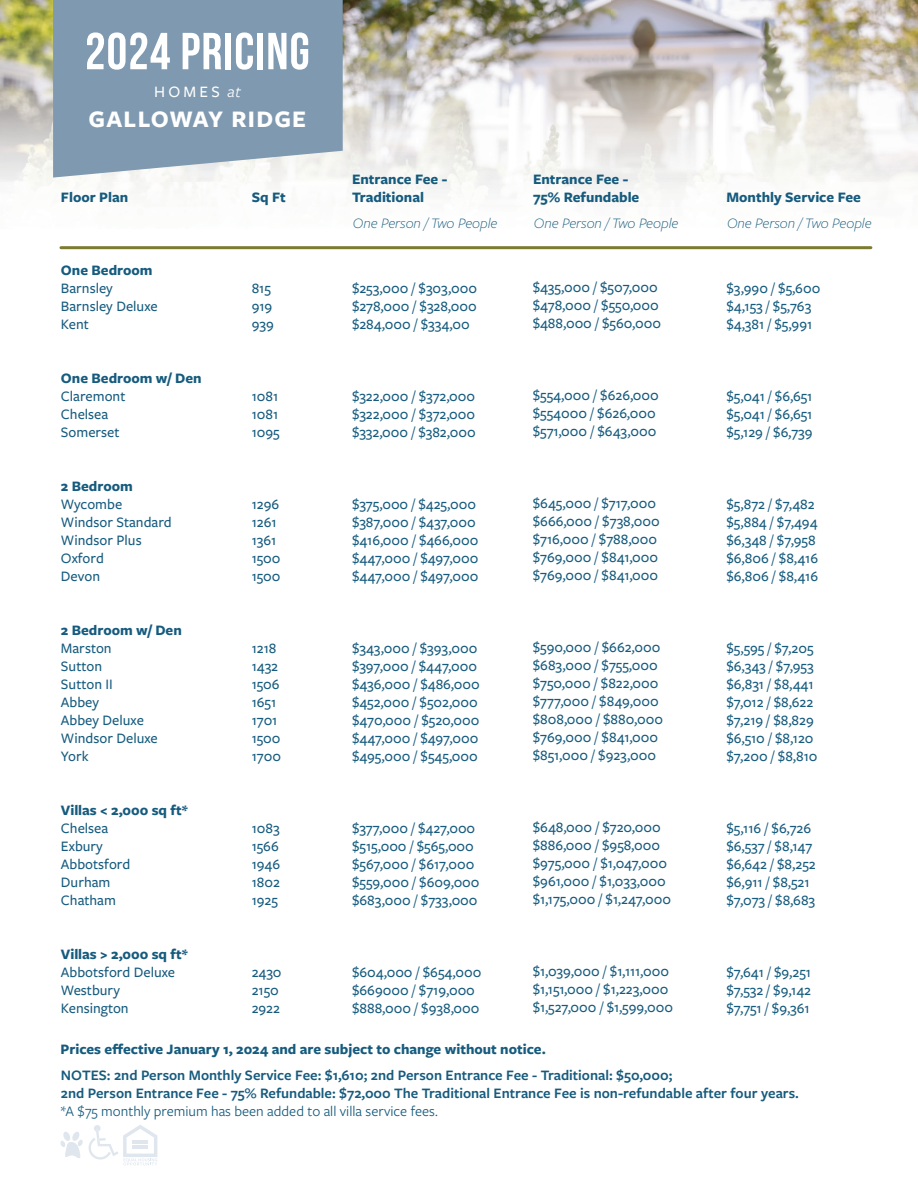
<style>
.page{position:relative;width:918px;height:1188px;background:#fff}
.page>*{position:absolute;margin:0;border:0;box-sizing:border-box;transform-origin:0 0}
.t1{font:700 52.05px "Bebas Neue";letter-spacing:.02em;color:#fff}
.t2{font:700 24.6px "Freight Sans Pro";letter-spacing:.05em;color:#fff}
.t3{font:500 16.5px "Freight Sans Pro";letter-spacing:.2em;color:#fff}
.t4{font:500 15px/18px "Freight Sans Pro";color:#165b7e}
.t5{font:700 15px/18px "Freight Sans Pro";color:#165b7e}
.t6{font:600 15px/18px "Freight Sans Pro";color:#165b7e}
.t7{font:italic 300 15px "Freight Sans Pro";color:#165b7e}
.t8{font:15px "Freight Sans Pro";color:#165b7e}
.s1{font-weight:400;font-style:italic}
</style>
<div class="page">
<img style="left:0;top:0;width:918px;height:193px">
<hr style="left:61px;top:246px;width:810px;height:3px;background:#7c7b31">
<svg style="left:89px;top:1125px;width:68px;height:40px"></svg>
<svg style="left:60px;top:1132px;width:23px;height:26px"></svg>
<svg style="left:53px;top:0;width:290px;height:178px;background:#88a0b5"></svg>
<h1 class="t1" style="left:85px;top:23px;width:226px">2024 PRICING</h1>
<p class="t3" style="left:154px;top:80px;width:88px">HOMES <span class="s1">at</span></p>
<h2 class="t2" style="left:88px;top:102px;width:219px">GALLOWAY RIDGE</h2>
<p class="t5" style="left:61px;top:188px;width:69px">Floor Plan</p>
<p class="t5" style="left:61px;top:260px;width:93px">One Bedroom</p>
<p class="t4" style="left:61px;top:278px;width:98px">Barnsley<br>Barnsley Deluxe<br>Kent</p>
<p class="t5" style="left:61px;top:368px;width:142px">One Bedroom w/ Den</p>
<p class="t4" style="left:61px;top:386px;width:66px">Claremont<br>Chelsea<br>Somerset</p>
<p class="t5" style="left:61px;top:476px;width:73px">2 Bedroom</p>
<p class="t4" style="left:61px;top:494px;width:112px">Wycombe<br>Windsor Standard<br>Windsor Plus<br>Oxford<br>Devon</p>
<p class="t5" style="left:61px;top:620px;width:122px">2 Bedroom w/ Den</p>
<p class="t4" style="left:61px;top:638px;width:98px">Marston<br>Sutton<br>Sutton II<br>Abbey<br>Abbey Deluxe<br>Windsor Deluxe<br>York</p>
<p class="t5" style="left:61px;top:800px;width:128px">Villas &lt; 2,000 sq ft*</p>
<p class="t4" style="left:61px;top:818px;width:71px">Chelsea<br>Exbury<br>Abbotsford<br>Durham<br>Chatham</p>
<p class="t5" style="left:61px;top:944px;width:128px">Villas &gt; 2,000 sq ft*</p>
<p class="t4" style="left:61px;top:962px;width:116px">Abbotsford Deluxe<br>Westbury<br>Kensington</p>
<p class="t5" style="left:252px;top:188px;width:36px">Sq Ft</p>
<p class="t4" style="left:252px;top:278px;width:24px">815<br>919<br>939</p>
<p class="t4" style="left:252px;top:386px;width:29px;text-align:justify">1081<br>1081<br>1095</p>
<p class="t4" style="left:252px;top:494px;width:30px">1296<br>1261<br>1361<br>1500<br>1500</p>
<p class="t4" style="left:252px;top:638px;width:31px">1218<br>1432<br>1506<br>1651<br>1701<br>1500<br>1700</p>
<p class="t4" style="left:252px;top:818px;width:30px;text-align:justify">1083<br>1566<br>1946<br>1802<br>1925</p>
<p class="t4" style="left:252px;top:962px;width:31px">2430<br>2150<br>2922</p>
<p class="t5" style="left:352px;top:170px;width:97px">Entrance Fee -<br>Traditional</p>
<p class="t5" style="left:533px;top:170px;width:108px">Entrance Fee -<br>75% Refundable</p>
<p class="t5" style="left:726px;top:188px;width:136px">Monthly Service Fee</p>
<p class="t7" style="left:353px;top:213px;width:146px">One Person / Two People</p>
<p class="t7" style="left:534px;top:213px;width:146px">One Person / Two People</p>
<p class="t7" style="left:727px;top:213px;width:146px">One Person / Two People</p>
<p class="t4" style="left:352px;top:278px;width:127px;text-align:justify">$253,000 / $303,000 $278,000 / $328,000 $284,000 / $334,00</p>
<p class="t4" style="left:352px;top:386px;width:125px;text-align:justify">$322,000 / $372,000 $322,000 / $372,000 $332,000 / $382,000</p>
<p class="t4" style="left:352px;top:494px;width:128px">$375,000 / $425,000 $387,000 / $437,000 $416,000 / $466,000 $447,000 / $497,000 $447,000 / $497,000</p>
<p class="t4" style="left:352px;top:638px;width:129px">$343,000 / $393,000 $397,000 / $447,000 $436,000 / $486,000 $452,000 / $502,000 $470,000 / $520,000 $447,000 / $497,000 $495,000 / $545,000</p>
<p class="t4" style="left:352px;top:818px;width:129px">$377,000 / $427,000 $515,000 / $565,000 $567,000 / $617,000 $559,000 / $609,000 $683,000 / $733,000</p>
<p class="t4" style="left:352px;top:962px;width:131px">$604,000 / $654,000 $669000 / $719,000 $888,000 / $938,000</p>
<p class="t4" style="left:533px;top:277px;width:130px">$435,000 / $507,000 $478,000 / $550,000 $488,000 / $560,000</p>
<p class="t4" style="left:533px;top:385px;width:128px">$554,000 / $626,000 $554000 / $626,000 $571,000 / $643,000</p>
<p class="t4" style="left:533px;top:493px;width:129px">$645,000 / $717,000 $666,000 / $738,000 $716,000 / $788,000 $769,000 / $841,000 $769,000 / $841,000</p>
<p class="t4" style="left:533px;top:637px;width:132px">$590,000 / $662,000 $683,000 / $755,000 $750,000 / $822,000 $777,000 / $849,000 $808,000 / $880,000 $769,000 / $841,000 $851,000 / $923,000</p>
<p class="t4" style="left:533px;top:817px;width:140px">$648,000 / $720,000 $886,000 / $958,000 $975,000 / $1,047,000 $961,000 / $1,033,000 $1,175,000 / $1,247,000</p>
<p class="t4" style="left:533px;top:961px;width:142px">$1,039,000 / $1,111,000 $1,151,000 / $1,223,000 $1,527,000 / $1,599,000</p>
<p class="t4" style="left:726px;top:278px;width:95px">$3,990 / $5,600 $4,153 / $5,763 $4,381 / $5,991</p>
<p class="t4" style="left:726px;top:386px;width:88px;text-align:justify">$5,041 / $6,651 $5,041 / $6,651 $5,129 / $6,739</p>
<p class="t4" style="left:726px;top:494px;width:93px">$5,872 / $7,482 $5,884 / $7,494 $6,348 / $7,958 $6,806 / $8,416 $6,806 / $8,416</p>
<p class="t4" style="left:726px;top:638px;width:93px">$5,595 / $7,205 $6,343 / $7,953 $6,831 / $8,441 $7,012 / $8,622 $7,219 / $8,829 $6,510 / $8,120 $7,200 / $8,810</p>
<p class="t4" style="left:726px;top:818px;width:91px">$5,116 / $6,726 $6,537 / $8,147 $6,642 / $8,252 $6,911 / $8,521 $7,073 / $8,683</p>
<p class="t4" style="left:726px;top:962px;width:86px;text-align:justify">$7,641 / $9,251 $7,532 / $9,142 $7,751 / $9,361</p>
<p class="t5" style="left:60px;top:1039px;width:487px">Prices effective January 1, 2024 and are subject to change without notice.</p>
<p class="t6" style="left:61px;top:1066px;width:740px">NOTES: 2nd Person Monthly Service Fee: $1,610; 2nd Person Entrance Fee - Traditional: $50,000;<br>2nd Person Entrance Fee - 75% Refundable: $72,000 The Traditional Entrance Fee is non-refundable after four years.</p>
<p class="t8" style="left:61px;top:1101px;width:378px">*A $75 monthly premium has been added to all villa service fees.</p>
</div>
